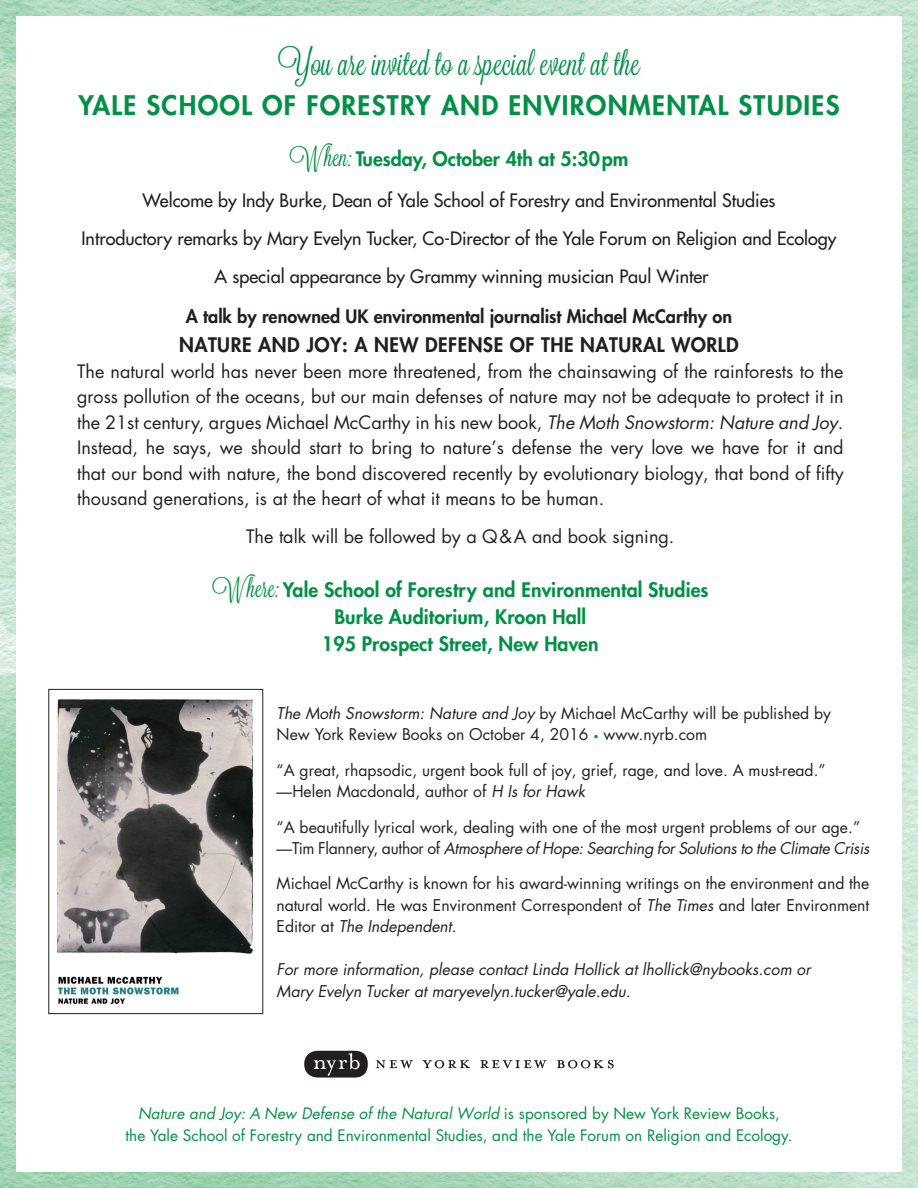
<style>
.page{position:relative;width:918px;height:1188px;background:#fff}
.page>*{position:absolute;margin:0;border:0;box-sizing:border-box;transform-origin:0 0}
.t1{font:33px "Lavanderia";color:#009046}
.t2{font:800 26.25px "Futura";letter-spacing:.05em;color:#009046}
.t3{font:800 19.5px/27px "Futura";letter-spacing:.005em;color:#009046;text-align:center}
.t4{font:800 19.5px "Futura";letter-spacing:.025em;color:#231f20}
.t5{font:18px/25.5px "Futura";color:#231f20;text-align:justify}
.t6{font:18px/38.1px "Futura";color:#231f20;text-align:center}
.t7{font:800 18px "Futura";color:#231f20}
.t8{font:15.75px/21.3px "Futura";color:#231f20}
.t9{font:italic 15.75px/21.3px "Futura";color:#231f20}
.t10{font:15.3px/21.8px "Futura";color:#009046;text-align:center}
.s1{font-family:"Lavanderia";font-weight:400;font-size:25.5px}
.s2{font-style:italic}
.s3{font-size:9px;color:#009046}
</style>
<div class="page">
<img style="left:0;top:0;width:918px;height:1188px">
<div style="left:16px;top:16px;width:886px;height:1156px;background:#fff"></div>
<img style="left:56px;top:699px;width:198px;height:305px">
<div style="left:49px;top:689px;width:214px;height:325px;border:1px solid #231f20"></div>
<svg style="left:304px;top:1051px;width:64px;height:27px;background:#4d494a"></svg>
<svg style="left:376px;top:1060px;width:37px;height:8px"></svg>
<svg style="left:422px;top:1060px;width:48px;height:8px"></svg>
<svg style="left:480px;top:1060px;width:67px;height:8px"></svg>
<svg style="left:557px;top:1060px;width:57px;height:8px"></svg>
<h1 class="t1" style="left:278px;top:44px;width:364px">You are invited to a special event at the</h1>
<h2 class="t2" style="left:78px;top:88px;width:763px">YALE SCHOOL OF FORESTRY AND ENVIRONMENTAL STUDIES</h2>
<p class="t3" style="left:289px;top:145px;width:341px"><span class="s1">When:</span> Tuesday, October 4th at 5:30pm</p>
<p class="t6" style="left:81px;top:181px;width:757px">Welcome by Indy Burke, Dean of Yale School of Forestry and Environmental Studies<br>Introductory remarks by Mary Evelyn Tucker, Co-Director of the Yale Forum on Religion and Ecology<br>A special appearance by Grammy winning musician Paul Winter</p>
<p class="t7" style="left:186px;top:304px;width:548px">A talk by renowned UK environmental journalist Michael McCarthy on</p>
<p class="t4" style="left:179px;top:332px;width:561px">NATURE AND JOY: A NEW DEFENSE OF THE NATURAL WORLD</p>
<p class="t5" style="left:77px;top:358px;width:768px">The natural world has never been more threatened, from the chainsawing of the rainforests to the gross pollution of the oceans, but our main defenses of nature may not be adequate to protect it in the 21st century, argues Michael McCarthy in his new book, <span class="s2">The Moth Snowstorm: Nature and Joy</span>.<br>Instead, he says, we should start to bring to nature’s defense the very love we have for it and that our bond with nature, the bond discovered recently by evolutionary biology, that bond of fifty thousand generations, is at the heart of what it means to be human.</p>
<p class="t5" style="left:246px;top:524px;width:430px">The talk will be followed by a Q&amp;A and book signing.</p>
<p class="t3" style="left:212px;top:576px;width:498px"><span class="s1">Where:</span> Yale School of Forestry and Environmental Studies<br>Burke Auditorium, Kroon Hall<br>195 Prospect Street, New Haven</p>
<p class="t8" style="left:277px;top:702px;width:556px"><span class="s2">The Moth Snowstorm: Nature and Joy</span> by Michael McCarthy will be published by<br>New York Review Books on October 4, 2016 <span class="s3">•</span> www.nyrb.com</p>
<p class="t8" style="left:277px;top:759px;width:551px">“A great, rhapsodic, urgent book full of joy, grief, rage, and love. A must-read.” —Helen Macdonald, author of <span class="s2">H Is for Hawk</span></p>
<p class="t8" style="left:277px;top:816px;width:594px">“A beautifully lyrical work, dealing with one of the most urgent problems of our age.” —Tim Flannery, author of <span class="s2">Atmosphere of Hope: Searching for Solutions to the Climate Crisis</span></p>
<p class="t8" style="left:277px;top:873px;width:594px;text-align:justify">Michael McCarthy is known for his award-winning writings on the environment and the natural world. He was Environment Correspondent of <span class="s2">The Times</span> and later Environment Editor at <span class="s2">The Independent</span>.</p>
<p class="t9" style="left:277px;top:959px;width:536px">For more information, please contact Linda Hollick at lhollick@nybooks.com or<br>Mary Evelyn Tucker at maryevelyn.tucker@yale.edu.</p>
<p class="t10" style="left:126px;top:1102px;width:668px"><span class="s2">Nature and Joy: A New Defense of the Natural World</span> is sponsored by New York Review Books,<br>the Yale School of Forestry and Environmental Studies, and the Yale Forum on Religion and Ecology.</p>
</div>
